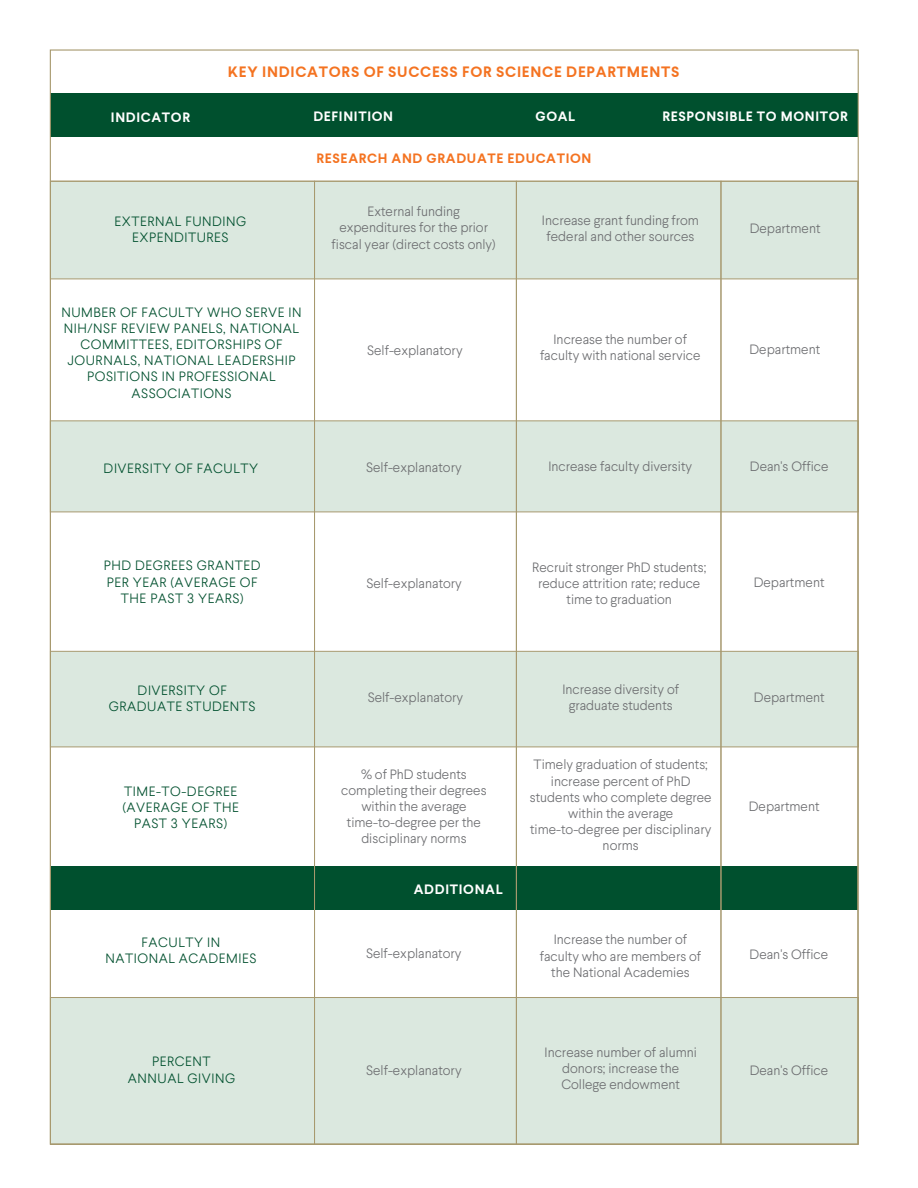
<style>
.page{position:relative;width:918px;height:1188px;background:#fff}
.page>*{position:absolute;margin:0;border:0;box-sizing:border-box;transform-origin:0 0}
.t1{font:700 15px "Larsseit";letter-spacing:.05em;color:#f47321}
.t2{font:300 13.5px/16.2px "Larsseit";color:#6c6d70;text-align:center}
.t3{font:300 13.5px/16.2px "Larsseit";letter-spacing:.04em;color:#00502e;text-align:center}
.t4{font:700 13.5px "Larsseit";letter-spacing:.05em;color:#fff}
.t5{font:700 13.5px "Larsseit";letter-spacing:.05em;color:#f47321}
</style>
<div class="page">
<div style="left:50px;top:420px;width:809px;height:92px;background:#dbe8df;border:1px solid #a7996f"></div>
<div style="left:50px;top:181px;width:809px;height:98px;background:#dbe8df;border:1px solid #a7996f"></div>
<div style="left:50px;top:94px;width:808px;height:43px;background:#00502e"></div>
<div style="left:50px;top:651px;width:809px;height:96px;background:#dbe8df;border:1px solid #a7996f"></div>
<div style="left:50px;top:997px;width:809px;height:148px;background:#dbe8df;border:1px solid #a7996f"></div>
<div style="left:50px;top:866px;width:808px;height:44px;background:#00502e"></div>
<div style="left:516px;top:181px;width:205px;height:964px;border:1px solid #a7996e"></div>
<div style="left:721px;top:181px;width:137px;height:964px;border:1px solid #a7996e"></div>
<p class="t4" style="left:110px;top:106px;width:81px">INDICATOR</p>
<p class="t4" style="left:111px;top:109px;width:81px">INDICATOR</p>
<p class="t1" style="left:228px;top:63px;width:453px">KEY INDICATORS OF SUCCESS FOR SCIENCE DEPARTMENTS</p>
<p class="t4" style="left:313px;top:109px;width:81px">DEFINITION</p>
<p class="t4" style="left:535px;top:109px;width:41px">GOAL</p>
<p class="t4" style="left:662px;top:109px;width:187px">RESPONSIBLE TO MONITOR</p>
<p class="t5" style="left:316px;top:151px;width:277px">RESEARCH AND GRADUATE EDUCATION</p>
<p class="t3" style="left:114px;top:213px;width:133px">EXTERNAL FUNDING<br>EXPENDITURES</p>
<p class="t3" style="left:62px;top:304px;width:242px">NUMBER OF FACULTY WHO SERVE IN<br>NIH/NSF REVIEW PANELS, NATIONAL<br>COMMITTEES, EDITORSHIPS OF<br>JOURNALS, NATIONAL LEADERSHIP<br>POSITIONS IN PROFESSIONAL<br>ASSOCIATIONS</p>
<p class="t3" style="left:104px;top:460px;width:156px">DIVERSITY OF FACULTY</p>
<p class="t2" style="left:332px;top:203px;width:166px">External funding expenditures for the prior fiscal year (direct costs only)</p>
<p class="t2" style="left:367px;top:342px;width:97px">Self-explanatory</p>
<p class="t2" style="left:366px;top:459px;width:97px">Self-explanatory</p>
<p class="t2" style="left:542px;top:212px;width:159px">Increase grant funding from federal and other sources</p>
<p class="t2" style="left:540px;top:331px;width:162px">Increase the number of faculty with national service</p>
<p class="t2" style="left:750px;top:220px;width:72px">Department</p>
<p class="t2" style="left:749px;top:341px;width:72px">Department</p>
<p class="t2" style="left:548px;top:458px;width:145px">Increase faculty diversity</p>
<p class="t2" style="left:750px;top:458px;width:80px">Dean's Office</p>
<p class="t3" style="left:104px;top:558px;width:158px">PHD DEGREES GRANTED<br>PER YEAR (AVERAGE OF<br>THE PAST 3 YEARS)</p>
<p class="t3" style="left:109px;top:682px;width:148px">DIVERSITY OF<br>GRADUATE STUDENTS</p>
<p class="t3" style="left:122px;top:783px;width:118px">TIME-TO-DEGREE (AVERAGE OF THE<br>PAST 3 YEARS)</p>
<p class="t3" style="left:105px;top:934px;width:153px">FACULTY IN<br>NATIONAL ACADEMIES</p>
<p class="t3" style="left:128px;top:1053px;width:109px">PERCENT<br>ANNUAL GIVING</p>
<p class="t2" style="left:367px;top:575px;width:97px">Self-explanatory</p>
<p class="t2" style="left:532px;top:559px;width:176px">Recruit stronger PhD students; reduce attrition rate; reduce time to graduation</p>
<p class="t2" style="left:368px;top:689px;width:97px">Self-explanatory</p>
<p class="t2" style="left:341px;top:766px;width:147px">% of PhD students completing their degrees within the average time-to-degree per the disciplinary norms</p>
<p class="t4" style="left:414px;top:881px;width:90px">ADDITIONAL</p>
<p class="t2" style="left:366px;top:945px;width:97px">Self-explanatory</p>
<p class="t2" style="left:562px;top:681px;width:118px">Increase diversity of graduate students</p>
<p class="t2" style="left:530px;top:756px;width:183px">Timely graduation of students; increase percent of PhD students who complete degree within the average time-to-degree per disciplinary norms</p>
<p class="t2" style="left:540px;top:931px;width:163px">Increase the number of faculty who are members of the National Academies</p>
<p class="t2" style="left:754px;top:574px;width:72px">Department</p>
<p class="t2" style="left:754px;top:689px;width:72px">Department</p>
<p class="t2" style="left:749px;top:798px;width:72px">Department</p>
<p class="t2" style="left:750px;top:946px;width:80px">Dean's Office</p>
<p class="t2" style="left:545px;top:1044px;width:154px">Increase number of alumni donors; increase the<br>College endowment</p>
<p class="t2" style="left:366px;top:1062px;width:97px">Self-explanatory</p>
<p class="t2" style="left:750px;top:1062px;width:80px">Dean's Office</p>
</div>
